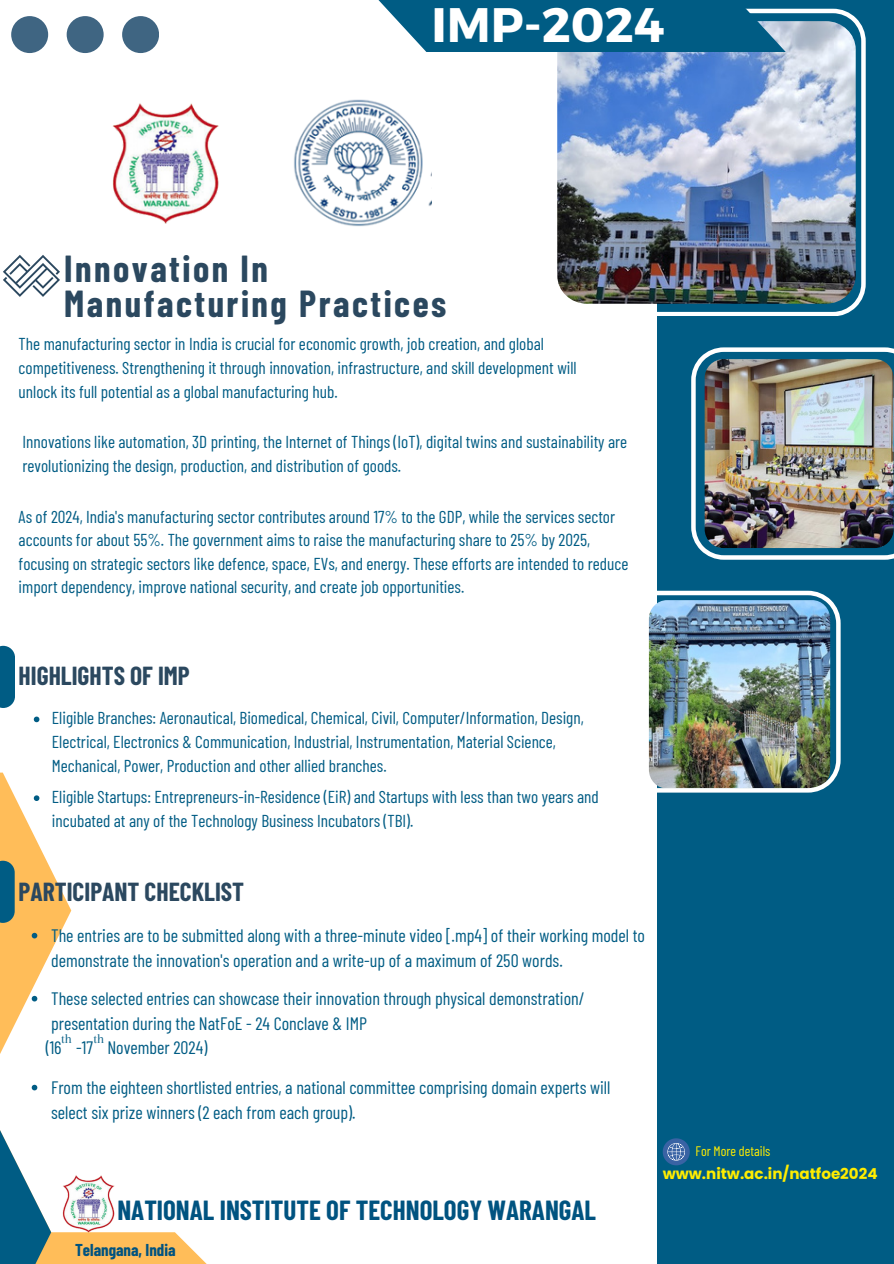
<style>
.page{position:relative;width:894px;height:1264px;background:#fff}
.page>*{position:absolute;margin:0;border:0;box-sizing:border-box;transform-origin:0 0}
.t1{font:700 48.3px "Montserrat";color:#fff}
.t2{font:700 36.75px/34.8px "Barlow Condensed";letter-spacing:.07em;color:#2b485f}
.t3{font:700 27px "Barlow Condensed";color:#005380}
.t4{font:700 25.5px "Barlow Condensed";color:#2b485f}
.t5{font:18px/24.8px "Barlow Condensed";color:#005c84}
.t6{font:17.25px/23.7px "Barlow Condensed";color:#005c84}
.t7{font:700 16.8px "Barlow Condensed";color:#005380}
.t8{font:700 15.15px "Poppins";color:#ffed00}
.t9{font:13.8px "Barlow Condensed";color:#ffed00}
.t10{font:13.5px "Arapey";color:#005c84}
</style>
<div class="page">
<div style="left:657px;top:0;width:236px;height:1263px;background:#005c84"></div>
<svg style="left:11px;top:16px;width:148px;height:37px"></svg>
<svg style="left:3px;top:255px;width:57px;height:41px"></svg>
<img style="left:294px;top:99px;width:138px;height:128px">
<img style="left:112px;top:103px;width:107px;height:120px">
<svg style="left:662px;top:1138px;width:27px;height:27px"></svg>
<img style="left:648px;top:590px;width:192px;height:202px">
<svg style="left:557px;top:9px;width:308px;height:307px"></svg>
<img style="left:557px;top:21px;width:298px;height:283px;border-radius:29px">
<svg style="left:0;top:772px;width:206px;height:491px"></svg>
<svg style="left:378px;top:0;width:407px;height:52px"></svg>
<img style="left:691px;top:347px;width:202px;height:212px">
<svg style="left:893px;top:817px;width:1px;height:356px"></svg>
<div style="left:0;top:860px;width:15px;height:62px;background:#005c84"></div>
<svg style="left:32px;top:932px;width:5px;height:6px"></svg>
<svg style="left:32px;top:995px;width:5px;height:6px"></svg>
<svg style="left:0;top:1084px;width:51px;height:179px"></svg>
<svg style="left:34px;top:716px;width:5px;height:6px"></svg>
<svg style="left:34px;top:795px;width:5px;height:6px"></svg>
<div style="left:0;top:645px;width:15px;height:63px;background:#005c84"></div>
<h5 class="t1" style="left:431px;top:-7px;width:234px">IMP-2024</h5>
<p class="t2" style="left:64px;top:250px;width:383px">Innovation In<br>Manufacturing Practices</p>
<p class="t6" style="left:19px;top:331px;width:559px">The manufacturing sector in India is crucial for economic growth, job creation, and global competitiveness. Strengthening it through innovation, infrastructure, and skill development will unlock its full potential as a global manufacturing hub.</p>
<h2 class="t6" style="left:23px;top:429px;width:606px">Innovations like automation, 3D printing, the Internet of Things (IoT), digital twins and sustainability are revolutionizing the design, production, and distribution of goods.</h2>
<h5 class="t6" style="left:19px;top:504px;width:611px">As of 2024, India's manufacturing sector contributes around 17% to the GDP, while the services sector accounts for about 55%. The government aims to raise the manufacturing share to 25% by 2025, focusing on strategic sectors like defence, space, EVs, and energy. These efforts are intended to reduce import dependency, improve national security, and create job opportunities.</h5>
<p class="t4" style="left:19px;top:659px;width:173px">HIGHLIGHTS OF IMP</p>
<p class="t6" style="left:52px;top:705px;width:533px">Eligible Branches: Aeronautical, Biomedical, Chemical, Civil, Computer/Information, Design,<br>Electrical, Electronics &amp; Communication, Industrial, Instrumentation, Material Science,<br>Mechanical, Power, Production and other allied branches.</p>
<p class="t6" style="left:52px;top:784px;width:548px">Eligible Startups: Entrepreneurs-in-Residence (EiR) and Startups with less than two years and incubated at any of the Technology Business Incubators (TBI).</p>
<h5 class="t4" style="left:19px;top:875px;width:227px">PARTICIPANT CHECKLIST</h5>
<p class="t5" style="left:51px;top:922px;width:595px">The entries are to be submitted along with a three-minute video [.mp4] of their working model to demonstrate the innovation's operation and a write-up of a maximum of 250 words.</p>
<h3 class="t5" style="left:51px;top:985px;width:535px">These selected entries can showcase their innovation through physical demonstration/ presentation during the NatFoE - 24 Conclave &amp; IMP</h3>
<p class="t5" style="left:46px;top:1034px;width:163px">(16 -17 November 2024)</p>
<p class="t5" style="left:51px;top:1074px;width:560px">From the eighteen shortlisted entries, a national committee comprising domain experts will select six prize winners (2 each from each group).</p>
<h3 class="t10" style="left:61px;top:1031px;width:12px">th</h3>
<h4 class="t10" style="left:93px;top:1031px;width:12px">th</h4>
<p class="t3" style="left:117px;top:1192px;width:480px">NATIONAL INSTITUTE OF TECHNOLOGY WARANGAL</p>
<p class="t7" style="left:75px;top:1239px;width:102px">Telangana, India</p>
<h5 class="t9" style="left:695px;top:1141px;width:76px">For More details</h5>
<p class="t8" style="left:662px;top:1162px;width:216px">www.nitw.ac.in/natfoe2024</p>
</div>
